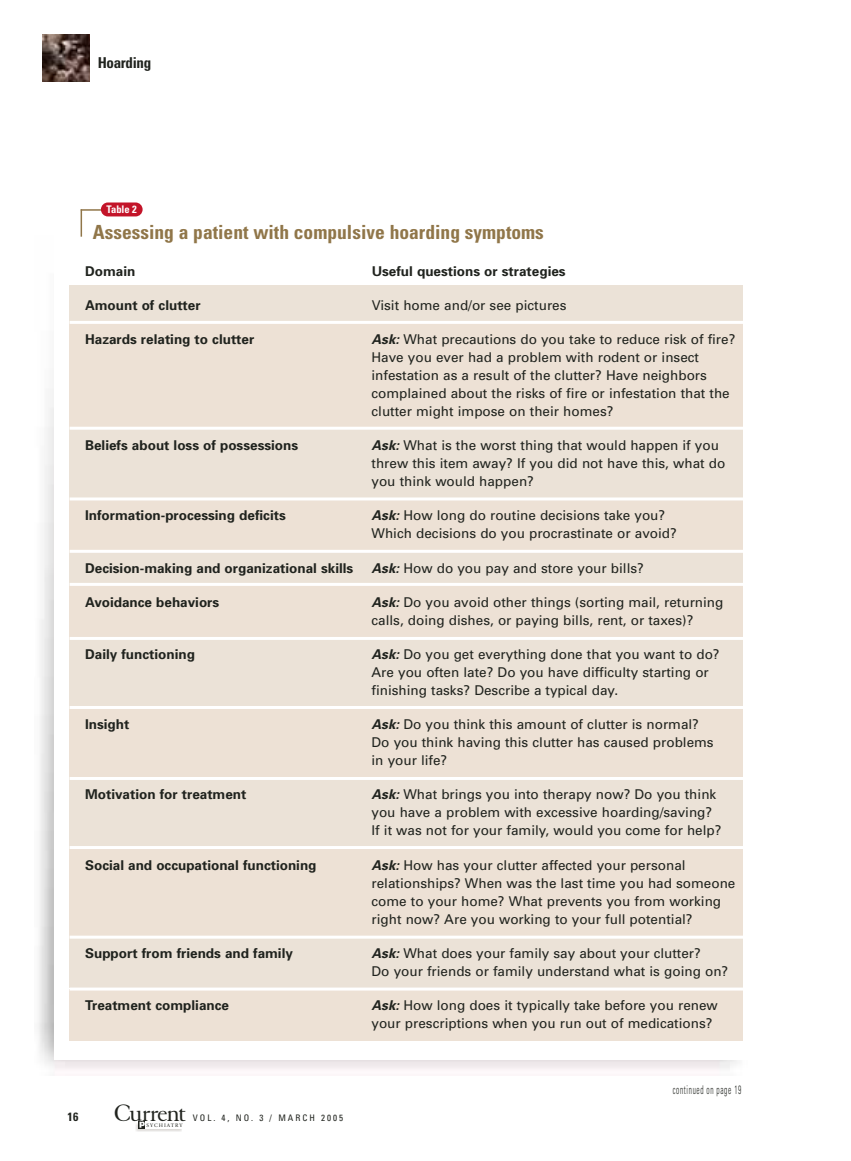
<style>
.page{position:relative;width:851px;height:1161px;background:#fff}
.page>*{position:absolute;margin:0;border:0;box-sizing:border-box;transform-origin:0 0}
.t1{font:25.8px "Elegant Garamond BT";letter-spacing:-.045em;color:#20231e}
.t2{font:700 condensed 19.5px "Univers";color:#907649}
.t3{font:700 condensed 15px "Univers";letter-spacing:-.02em;color:#20231e}
.t4{font:13.5px/18px "Univers";color:#20231e}
.t5{font:700 13.5px "Univers";color:#20231e}
.t6{font:300 condensed 12px "Univers";letter-spacing:.09em;color:#20231e;scale:.6 1}
.t7{font:700 condensed 12px "Univers";color:#20231e}
.t8{font:700 condensed 10.5px "Univers";color:#fff}
.t9{font:condensed 9px "Univers";letter-spacing:.22em;color:#20231e}
.t10{font:5.25px "Giovanni";letter-spacing:.195em;color:#20231e}
.s1{font-weight:700;font-style:italic}
.s2{font-family:"Arial";font-weight:900;font-size:8.25px;color:#fff}
</style>
<div class="page">
<img style="left:136px;top:1122px;width:46px;height:10px">
<div style="left:139px;top:1121px;width:7px;height:8px;background:#20231e"></div>
<div style="left:146px;top:1121px;width:38px;height:8px;background:#fff"></div>
<div style="left:70px;top:285px;width:673px;height:702px;background:#ebe2d7"></div>
<div style="left:70px;top:990px;width:673px;height:51px;background:#ede1d5"></div>
<div style="left:101px;top:202px;width:42px;height:14px;background:#c31429;border-radius:7px"></div>
<svg style="left:81px;top:211px;width:1px;height:26px"></svg>
<hr style="left:81px;top:209px;width:20px;height:2px;background:#907649">
<hr style="left:70px;top:321px;width:688px;height:3px;background:#fff">
<hr style="left:70px;top:427px;width:688px;height:3px;background:#fff">
<hr style="left:70px;top:497px;width:688px;height:3px;background:#fff">
<hr style="left:70px;top:550px;width:688px;height:3px;background:#fff">
<hr style="left:70px;top:583px;width:688px;height:3px;background:#fff">
<hr style="left:70px;top:637px;width:688px;height:3px;background:#fff">
<hr style="left:70px;top:706px;width:688px;height:3px;background:#fff">
<hr style="left:70px;top:777px;width:688px;height:3px;background:#fff">
<hr style="left:70px;top:846px;width:688px;height:3px;background:#fff">
<hr style="left:70px;top:936px;width:688px;height:3px;background:#fff">
<hr style="left:70px;top:988px;width:688px;height:3px;background:#fff">
<img style="left:42px;top:34px;width:47px;height:48px">
<p class="t3" style="left:98px;top:57px;width:55px">Hoarding</p>
<p class="t8" style="left:107px;top:205px;width:32px">Table 2</p>
<h2 class="t2" style="left:93px;top:225px;width:452px">Assessing a patient with compulsive hoarding symptoms</h2>
<p class="t5" style="left:85px;top:266px;width:52px">Domain</p>
<p class="t5" style="left:371px;top:266px;width:195px">Useful questions or strategies</p>
<p class="t5" style="left:85px;top:300px;width:117px">Amount of clutter</p>
<p class="t4" style="left:371px;top:297px;width:196px">Visit home and/or see pictures</p>
<p class="t5" style="left:85px;top:334px;width:171px">Hazards relating to clutter</p>
<p class="t4" style="left:371px;top:331px;width:365px"><span class="s1">Ask:</span> What precautions do you take to reduce risk of fire?<br>Have you ever had a problem with rodent or insect infestation as a result of the clutter? Have neighbors complained about the risks of fire or infestation that the clutter might impose on their homes?</p>
<p class="t5" style="left:85px;top:440px;width:214px">Beliefs about loss of possessions</p>
<p class="t4" style="left:371px;top:438px;width:355px"><span class="s1">Ask:</span> What is the worst thing that would happen if you threw this item away? If you did not have this, what do you think would happen?</p>
<p class="t5" style="left:85px;top:511px;width:202px">Information-processing deficits</p>
<p class="t4" style="left:371px;top:508px;width:307px"><span class="s1">Ask:</span> How long do routine decisions take you?<br>Which decisions do you procrastinate or avoid?</p>
<p class="t5" style="left:85px;top:563px;width:270px">Decision-making and organizational skills</p>
<p class="t4" style="left:371px;top:560px;width:274px"><span class="s1">Ask:</span> How do you pay and store your bills?</p>
<p class="t5" style="left:85px;top:597px;width:136px">Avoidance behaviors</p>
<p class="t4" style="left:371px;top:594px;width:353px"><span class="s1">Ask:</span> Do you avoid other things (sorting mail, returning calls, doing dishes, or paying bills, rent, or taxes)?</p>
<p class="t5" style="left:85px;top:649px;width:111px">Daily functioning</p>
<p class="t4" style="left:371px;top:646px;width:349px"><span class="s1">Ask:</span> Do you get everything done that you want to do?<br>Are you often late? Do you have difficulty starting or finishing tasks? Describe a typical day.</p>
<p class="t5" style="left:85px;top:719px;width:46px">Insight</p>
<p class="t4" style="left:371px;top:717px;width:343px"><span class="s1">Ask:</span> Do you think this amount of clutter is normal?<br>Do you think having this clutter has caused problems in your life?</p>
<p class="t5" style="left:85px;top:790px;width:163px">Motivation for treatment</p>
<p class="t4" style="left:371px;top:787px;width:351px"><span class="s1">Ask:</span> What brings you into therapy now? Do you think you have a problem with excessive hoarding/saving?<br>If it was not for your family, would you come for help?</p>
<p class="t5" style="left:85px;top:860px;width:233px">Social and occupational functioning</p>
<p class="t4" style="left:371px;top:857px;width:365px"><span class="s1">Ask:</span> How has your clutter affected your personal relationships? When was the last time you had someone come to your home? What prevents you from working right now? Are you working to your full potential?</p>
<p class="t5" style="left:85px;top:948px;width:209px">Support from friends and family</p>
<p class="t4" style="left:371px;top:945px;width:358px"><span class="s1">Ask:</span> What does your family say about your clutter?<br>Do your friends or family understand what is going on?</p>
<p class="t5" style="left:85px;top:1000px;width:145px">Treatment compliance</p>
<p class="t4" style="left:371px;top:997px;width:348px"><span class="s1">Ask:</span> How long does it typically take before you renew your prescriptions when you run out of medications?</p>
<p class="t7" style="left:68px;top:1112px;width:12px">16</p>
<h1 class="t1" style="left:114px;top:1104px;width:73px">Current</h1>
<p class="t9" style="left:193px;top:1114px;width:152px">VOL. 4, NO. 3 / MARCH 2005</p>
<p class="t10" style="left:139px;top:1123px;width:45px"><span class="s2">p</span>SYCHIATRY</p>
<p class="t6" style="left:672px;top:1085px;width:116px">continued on page 19</p>
</div>
